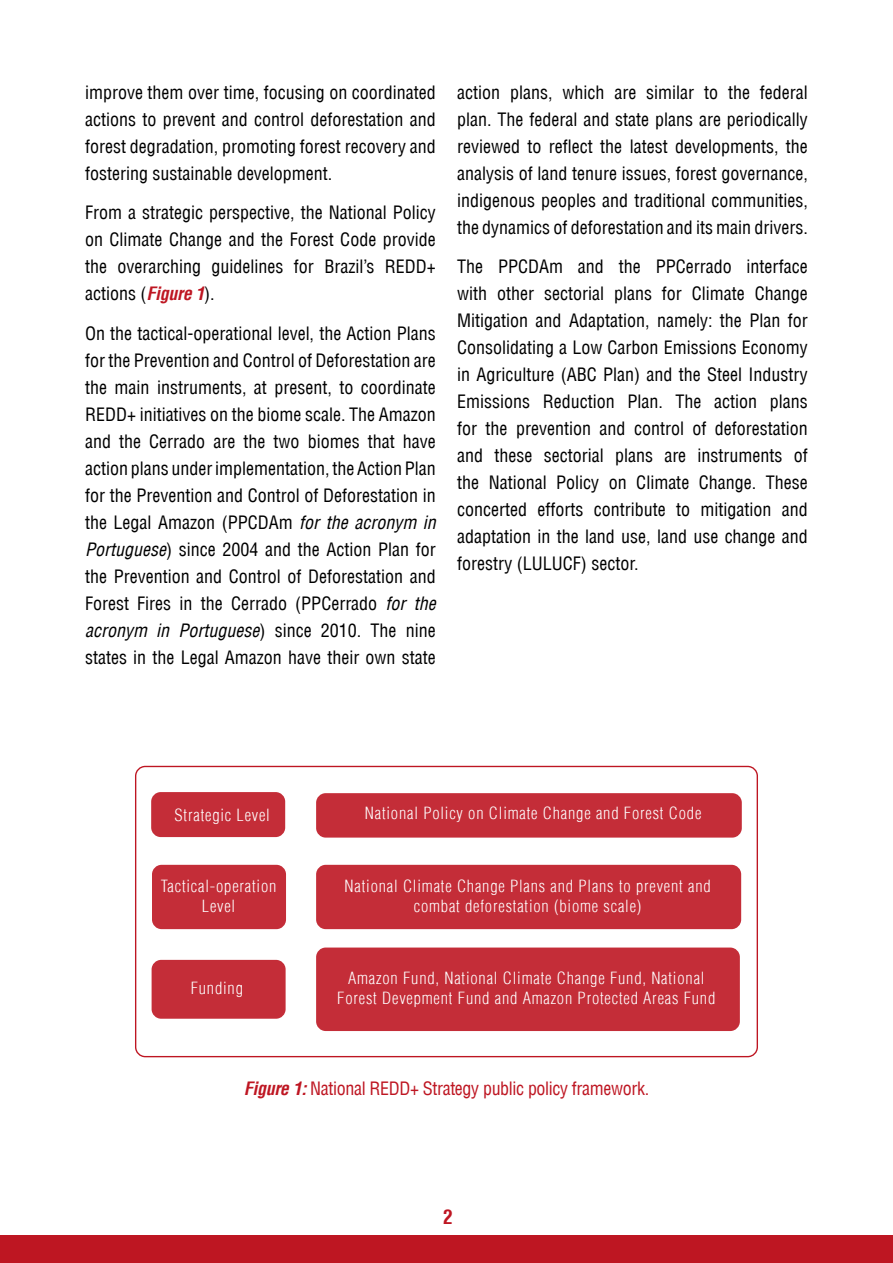
<style>
.page{position:relative;width:893px;height:1263px;background:#fff}
.page>*{position:absolute;margin:0;border:0;box-sizing:border-box;transform-origin:0 0}
.t1{font:700 condensed 19.5px "Helvetica LT";color:#be1622}
.t2{font:condensed 18px/27px "Helvetica LT";color:#000;text-align:justify}
.t3{font:condensed 18px "Helvetica LT";letter-spacing:-.02em;color:#be1622}
.t4{font:300 condensed 16.35px/19.6px "Helvetica LT";letter-spacing:.05em;color:#fff;text-align:center}
.s1{font-weight:700;font-style:italic;color:#be1622}
.s2{font-style:italic}
.s3{font-weight:700;font-style:italic}
</style>
<div class="page">
<div style="left:0;top:1236px;width:893px;height:27px;background:#be1622"></div>
<div style="left:316px;top:947px;width:424px;height:84px;background:#c42d38;border-radius:10px"></div>
<div style="left:316px;top:865px;width:425px;height:64px;background:#c42d38;border-radius:10px"></div>
<div style="left:316px;top:793px;width:426px;height:44px;background:#c42d38;border-radius:10px"></div>
<div style="left:152px;top:865px;width:134px;height:64px;background:#c42d38;border-radius:10px"></div>
<div style="left:152px;top:960px;width:134px;height:59px;background:#c42d38;border-radius:10px"></div>
<div style="left:151px;top:792px;width:134px;height:45px;background:#c42d38;border-radius:10px"></div>
<p class="t2" style="left:85px;top:78px;width:352px">improve them over time, focusing on coordinated actions to prevent and control deforestation and forest degradation, promoting forest recovery and fostering sustainable development.</p>
<p class="t2" style="left:85px;top:199px;width:352px">From a strategic perspective, the National Policy on Climate Change and the Forest Code provide the overarching guidelines for Brazil’s REDD+ actions (<span class="s1">Figure 1</span>).</p>
<p class="t2" style="left:85px;top:320px;width:352px">On the tactical-operational level, the Action Plans for the Prevention and Control of Deforestation are the main instruments, at present, to coordinate REDD+ initiatives on the biome scale. The Amazon and the Cerrado are the two biomes that have action plans under implementation, the Action Plan for the Prevention and Control of Deforestation in the Legal Amazon (PPCDAm <span class="s2">for the acronym in Portuguese</span>) since 2004 and the Action Plan for the Prevention and Control of Deforestation and Forest Fires in the Cerrado (PPCerrado <span class="s2">for the acronym in Portuguese</span>) since 2010. The nine states in the Legal Amazon have their own state</p>
<p class="t2" style="left:457px;top:78px;width:352px">action plans, which are similar to the federal plan. The federal and state plans are periodically reviewed to reflect the latest developments, the analysis of land tenure issues, forest governance, indigenous peoples and traditional communities, the dynamics of deforestation and its main drivers.</p>
<p class="t2" style="left:457px;top:253px;width:352px">The PPCDAm and the PPCerrado interface with other sectorial plans for Climate Change Mitigation and Adaptation, namely: the Plan for Consolidating a Low Carbon Emissions Economy in Agriculture (ABC Plan) and the Steel Industry Emissions Reduction Plan. The action plans for the prevention and control of deforestation and these sectorial plans are instruments of the National Policy on Climate Change. These concerted efforts contribute to mitigation and adaptation in the land use, land use change and forestry (LULUCF) sector.</p>
<p class="t4" style="left:175px;top:805px;width:97px">Strategic Level</p>
<p class="t4" style="left:365px;top:803px;width:338px">National Policy on Climate Change and Forest Code</p>
<p class="t4" style="left:161px;top:876px;width:117px">Tactical-operation<br>Level</p>
<p class="t4" style="left:191px;top:978px;width:54px">Funding</p>
<p class="t4" style="left:345px;top:876px;width:368px">National Climate Change Plans and Plans to prevent and combat deforestation (biome scale)</p>
<p class="t4" style="left:337px;top:968px;width:380px">Amazon Fund, National Climate Change Fund, National<br>Forest Devepment Fund and Amazon Protected Areas Fund</p>
<p class="t3" style="left:244px;top:1077px;width:407px"><span class="s3">Figure 1:</span> National REDD+ Strategy public policy framework.</p>
<p class="t1" style="left:443px;top:1204px;width:11px">2</p>
</div>
